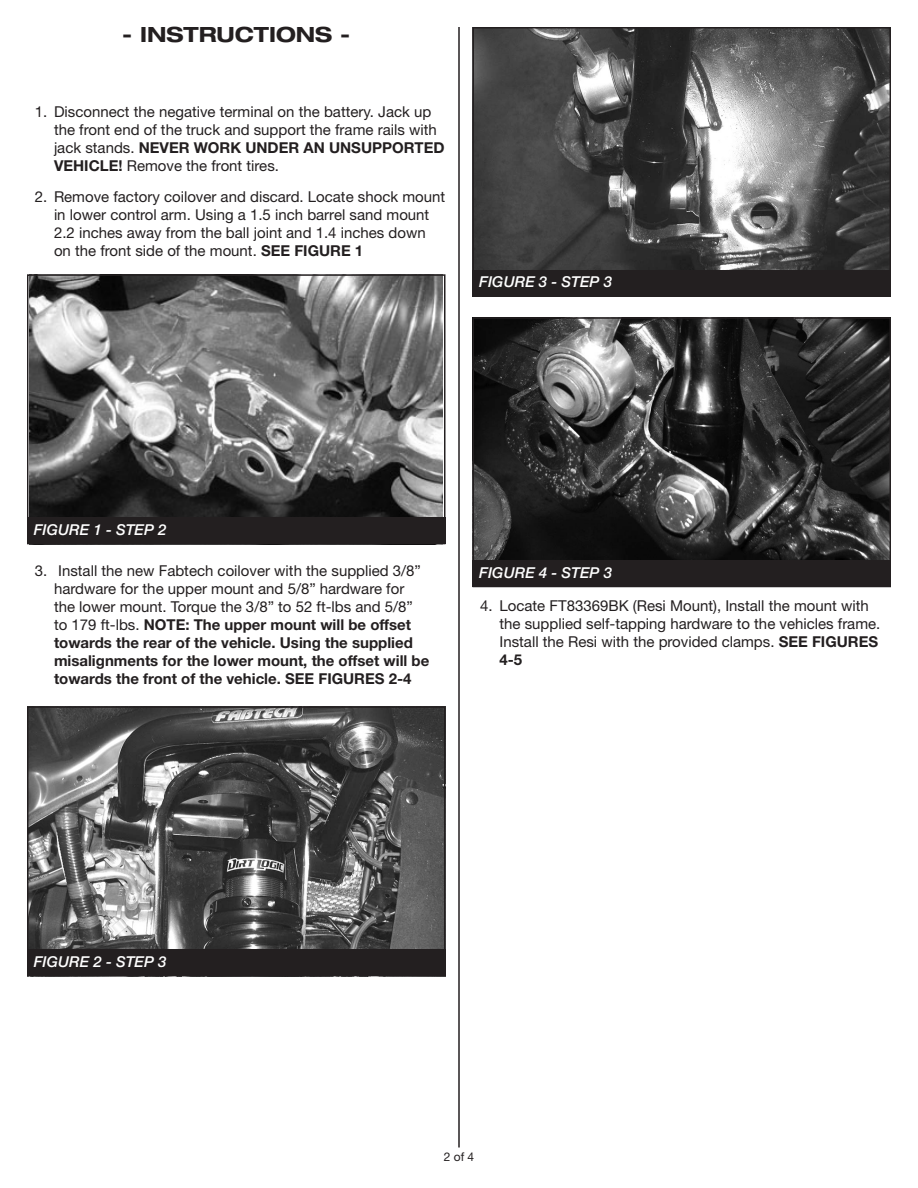
<style>
.page{position:relative;width:918px;height:1188px;background:#fff}
.page>*{position:absolute;margin:0;border:0;box-sizing:border-box;transform-origin:0 0}
.t1{font:700 expanded 21px "Helvetica Neue LT Std";color:#231f20}
.t2{font:15px/18px "Helvetica Neue LT Std";color:#231f20}
.t3{font:700 15px/18px "Helvetica Neue LT Std";color:#231f20}
.t4{font:italic 500 15px "Helvetica Neue LT Std";color:#fff}
.t5{font:12px "Helvetica Neue LT Std";color:#231f20}
.s1{font-weight:700}
.s2{font-weight:400}
</style>
<div class="page">
<hr style="left:458px;top:27px;width:2px;height:1121px;background:#231f20">
<img style="left:30px;top:277px;width:413px;height:240px">
<div style="left:27px;top:274px;width:419px;height:270px;border:2px solid #231f20"></div>
<div style="left:27px;top:517px;width:419px;height:27px;background:#231f20"></div>
<img style="left:30px;top:709px;width:413px;height:240px">
<div style="left:27px;top:706px;width:419px;height:270px;border:2px solid #231f20"></div>
<div style="left:27px;top:949px;width:419px;height:27px;background:#231f20"></div>
<img style="left:475px;top:30px;width:413px;height:240px">
<div style="left:472px;top:27px;width:419px;height:270px;border:2px solid #231f20"></div>
<div style="left:472px;top:270px;width:419px;height:27px;background:#231f20"></div>
<img style="left:475px;top:320px;width:413px;height:240px">
<div style="left:472px;top:317px;width:419px;height:270px;border:2px solid #231f20"></div>
<div style="left:472px;top:560px;width:419px;height:27px;background:#231f20"></div>
<p class="t1" style="left:122px;top:21px;width:230px">- INSTRUCTIONS -</p>
<p class="t2" style="left:54px;top:102px;width:392px;text-indent:-19px">1. Disconnect the negative terminal on the battery. Jack up the front end of the truck and support the frame rails with jack stands. <span class="s1">NEVER WORK UNDER AN UNSUPPORTED VEHICLE!</span> Remove the front tires.</p>
<p class="t2" style="left:54px;top:188px;width:393px;text-indent:-19px">2. Remove factory coilover and discard. Locate shock mount in lower control arm. Using a 1.5 inch barrel sand mount 2.2 inches away from the ball joint and 1.4 inches down on the front side of the mount. <span class="s1">SEE FIGURE 1</span></p>
<p class="t4" style="left:479px;top:273px;width:134px">FIGURE 3 - STEP 3</p>
<p class="t4" style="left:34px;top:521px;width:134px">FIGURE 1 - STEP 2</p>
<p class="t3" style="left:54px;top:561px;width:377px;text-indent:-19px"><span class="s2">3. Install the new Fabtech coilover with the supplied 3/8” hardware for the upper mount and 5/8” hardware for<br>the lower mount. Torque the 3/8” to 52 ft-lbs and 5/8” to 179 ft-lbs.</span> NOTE: The upper mount will be offset towards the rear of the vehicle. Using the supplied misalignments for the lower mount, the offset will be towards the front of the vehicle. SEE FIGURES 2-4</p>
<p class="t4" style="left:479px;top:564px;width:134px">FIGURE 4 - STEP 3</p>
<p class="t2" style="left:500px;top:597px;width:382px;text-indent:-19px">4. Locate FT83369BK (Resi Mount), Install the mount with the supplied self-tapping hardware to the vehicles frame.<br>Install the Resi with the provided clamps. <span class="s1">SEE FIGURES 4-5</span></p>
<p class="t4" style="left:34px;top:953px;width:134px">FIGURE 2 - STEP 3</p>
<p class="t5" style="left:444px;top:1150px;width:32px">2 of 4</p>
</div>
